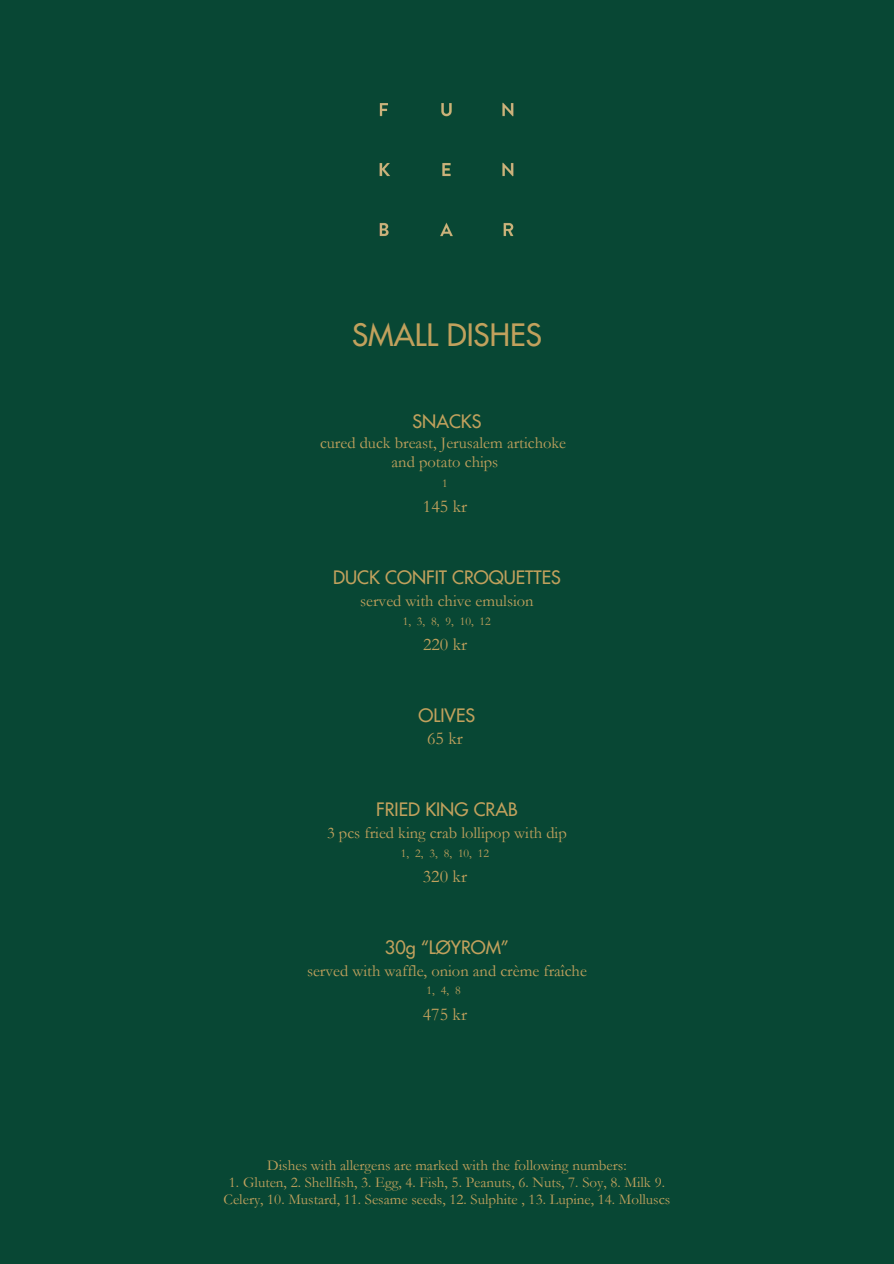
<style>
.page{position:relative;width:894px;height:1264px;background:#fff}
.page>*{position:absolute;margin:0;border:0;box-sizing:border-box;transform-origin:0 0}
.t1{font:30px "Futura";color:#c1a15d}
.t2{font:18px "Futura";color:#c1a15d}
.t3{font:18px "Garamond";color:#c1a15d}
.t4{font:16.5px "Garamond";color:#c1a15d}
.t5{font:15px/16.8px "Garamond";color:#c1a15d;text-align:center}
.t6{font:12px "Garamond";color:#c1a15d}
</style>
<div class="page">
<div style="left:0;top:0;width:893px;height:1263px;background:#084734"></div>
<img style="left:379px;top:102px;width:135px;height:135px">
<p class="t1" style="left:352px;top:320px;width:191px">SMALL DISHES</p>
<h4 class="t2" style="left:412px;top:412px;width:70px">SNACKS</h4>
<h4 class="t4" style="left:320px;top:433px;width:247px">cured duck breast, Jerusalem artichoke</h4>
<h2 class="t4" style="left:391px;top:453px;width:108px">and potato chips</h2>
<h5 class="t6" style="left:442px;top:476px;width:7px">1</h5>
<h4 class="t3" style="left:423px;top:496px;width:46px">145 kr</h4>
<h4 class="t2" style="left:333px;top:568px;width:229px">DUCK CONFIT CROQUETTES</h4>
<h2 class="t4" style="left:360px;top:591px;width:175px">served with chive emulsion</h2>
<h4 class="t6" style="left:402px;top:614px;width:90px">1, 3, 8, 9, 10, 12</h4>
<p class="t3" style="left:423px;top:634px;width:46px">220 kr</p>
<p class="t2" style="left:418px;top:706px;width:58px">OLIVES</p>
<h4 class="t3" style="left:427px;top:728px;width:37px">65 kr</h4>
<h4 class="t2" style="left:376px;top:800px;width:143px">FRIED KING CRAB</h4>
<h2 class="t4" style="left:327px;top:823px;width:241px">3 pcs fried king crab lollipop with dip</h2>
<h4 class="t6" style="left:401px;top:846px;width:90px">1, 2, 3, 8, 10, 12</h4>
<p class="t3" style="left:422px;top:866px;width:46px">320 kr</p>
<h4 class="t2" style="left:385px;top:938px;width:125px">30g “LØYROM”</h4>
<h3 class="t4" style="left:307px;top:961px;width:281px">served with waffle, onion and crème fraîche</h3>
<h4 class="t6" style="left:426px;top:984px;width:36px">1, 4, 8</h4>
<p class="t3" style="left:422px;top:1004px;width:46px">475 kr</p>
<h2 class="t5" style="left:267px;top:1157px;width:361px">Dishes with allergens are marked with the following numbers:</h2>
<h2 class="t5" style="left:223px;top:1174px;width:448px">1. Gluten, 2. Shellfish, 3. Egg, 4. Fish, 5. Peanuts, 6. Nuts, 7. Soy, 8. Milk 9.<br>Celery, 10. Mustard, 11. Sesame seeds, 12. Sulphite , 13. Lupine, 14. Molluscs</h2>
</div>
